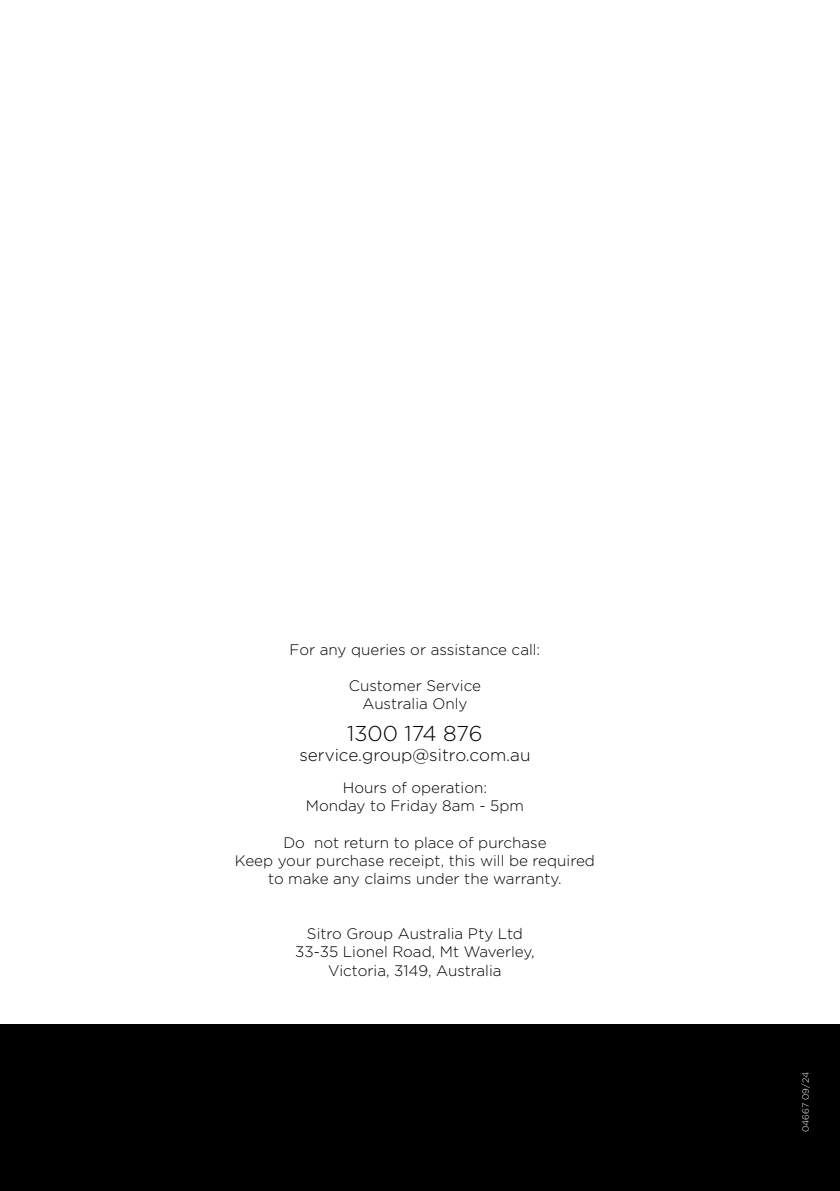
<style>
.page{position:relative;width:840px;height:1191px;background:#fff}
.page>*{position:absolute;margin:0;border:0;box-sizing:border-box;transform-origin:0 0}
.t1{font:300 21.4px "Gotham";color:#000}
.t2{font:300 17.2px "Gotham";color:#000}
.t3{font:300 15.2px/18.2px "Gotham";color:#000;text-align:center}
.t4{font:300 9px "Gotham";letter-spacing:.01em;color:#fff}
</style>
<div class="page">
<div style="left:0;top:1024px;width:839px;height:167px;background:#000"></div>
<p class="t3" style="left:289px;top:640px;width:252px">For any queries or assistance call:</p>
<p class="t3" style="left:348px;top:676px;width:134px">Customer Service<br>Australia Only</p>
<h1 class="t1" style="left:347px;top:722px;width:137px">1300 174 876</h1>
<p class="t2" style="left:299px;top:746px;width:232px">service.group@sitro.com.au</p>
<p class="t3" style="left:306px;top:778px;width:219px">Hours of operation:<br>Monday to Friday 8am - 5pm</p>
<p class="t3" style="left:235px;top:833px;width:361px">Do not return to place of purchase<br>Keep your purchase receipt, this will be required to make any claims under the warranty.</p>
<p class="t3" style="left:295px;top:924px;width:241px">Sitro Group Australia Pty Ltd<br>33-35 Lionel Road, Mt Waverley,<br>Victoria, 3149, Australia</p>
<p class="t4" style="left:800px;top:1132px;width:61px;rotate:-90deg">04667 09/24</p>
</div>
